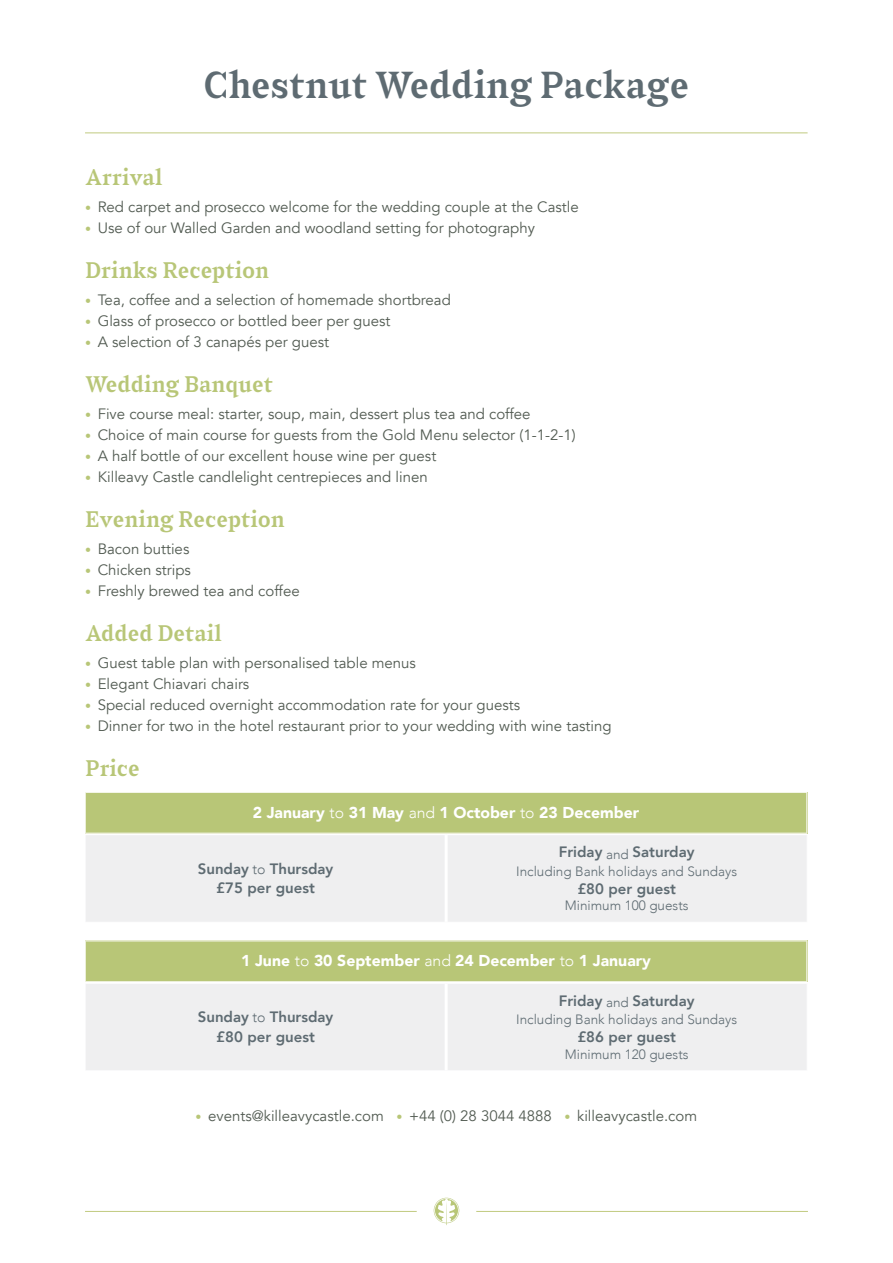
<style>
.page{position:relative;width:893px;height:1263px;background:#fff}
.page>*{position:absolute;margin:0;border:0;box-sizing:border-box;transform-origin:0 0}
.t1{font:500 37.5px "Sabre";color:#5e6b72}
.t2{font:500 22.5px "Sabre";color:#b8c677}
.t3{font:900 15.75px "Avenir";color:#fff}
.t4{font:15px "Avenir";color:#525b52}
.t5{font:800 15px/19.5px "Avenir";color:#5e6b72;text-align:center}
.t6{font:300 13.5px "Avenir";color:#5e6b72}
.s1{font-size:12px;color:#b8c677}
.s2{font-weight:300}
.s3{font-weight:300;font-size:14.1px}
</style>
<div class="page">
<svg style="left:434px;top:1198px;width:25px;height:27px"></svg>
<hr style="left:85px;top:1211px;width:332px;height:1px;background:#c1ca80">
<hr style="left:476px;top:1211px;width:332px;height:1px;background:#c1ca80">
<div style="left:85px;top:792px;width:722px;height:41px;background:#b8c677"></div>
<hr style="left:85px;top:793px;width:1px;height:40px;background:#fff">
<hr style="left:85px;top:792px;width:722px;height:1px;background:#fff">
<hr style="left:806px;top:793px;width:1px;height:40px;background:#fff">
<div style="left:85px;top:941px;width:722px;height:41px;background:#b8c677"></div>
<hr style="left:85px;top:941px;width:1px;height:40px;background:#fff">
<hr style="left:806px;top:941px;width:1px;height:40px;background:#fff">
<hr style="left:85px;top:981px;width:722px;height:1px;background:#fff">
<div style="left:86px;top:835px;width:721px;height:87px;background:#efeff0"></div>
<hr style="left:445px;top:835px;width:3px;height:87px;background:#fff">
<div style="left:86px;top:984px;width:721px;height:86px;background:#efeff0"></div>
<hr style="left:445px;top:984px;width:3px;height:86px;background:#fff">
<hr style="left:85px;top:132px;width:723px;height:1px;background:#c1ca80">
<h1 class="t1" style="left:204px;top:62px;width:487px">Chestnut Wedding Package</h1>
<h2 class="t2" style="left:85px;top:164px;width:79px">Arrival</h2>
<p class="t4" style="left:85px;top:198px;width:495px"><span class="s1">•</span> Red carpet and prosecco welcome for the wedding couple at the Castle</p>
<p class="t4" style="left:85px;top:219px;width:451px"><span class="s1">•</span> Use of our Walled Garden and woodland setting for photography</p>
<h2 class="t2" style="left:85px;top:257px;width:186px">Drinks Reception</h2>
<p class="t4" style="left:85px;top:291px;width:367px"><span class="s1">•</span> Tea, coffee and a selection of homemade shortbread</p>
<p class="t4" style="left:85px;top:312px;width:307px"><span class="s1">•</span> Glass of prosecco or bottled beer per guest</p>
<p class="t4" style="left:85px;top:333px;width:246px"><span class="s1">•</span> A selection of 3 canapés per guest</p>
<h2 class="t2" style="left:85px;top:371px;width:189px">Wedding Banquet</h2>
<p class="t4" style="left:85px;top:405px;width:447px"><span class="s1">•</span> Five course meal: starter, soup, main, dessert plus tea and coffee</p>
<p class="t4" style="left:85px;top:426px;width:492px"><span class="s1">•</span> Choice of main course for guests from the Gold Menu selector (1-1-2-1)</p>
<p class="t4" style="left:85px;top:447px;width:353px"><span class="s1">•</span> A half bottle of our excellent house wine per guest</p>
<p class="t4" style="left:85px;top:468px;width:344px"><span class="s1">•</span> Killeavy Castle candlelight centrepieces and linen</p>
<h2 class="t2" style="left:85px;top:506px;width:201px">Evening Reception</h2>
<p class="t4" style="left:85px;top:540px;width:106px"><span class="s1">•</span> Bacon butties</p>
<p class="t4" style="left:85px;top:561px;width:107px"><span class="s1">•</span> Chicken strips</p>
<p class="t4" style="left:85px;top:582px;width:216px"><span class="s1">•</span> Freshly brewed tea and coffee</p>
<h2 class="t2" style="left:85px;top:620px;width:139px">Added Detail</h2>
<p class="t4" style="left:85px;top:654px;width:332px"><span class="s1">•</span> Guest table plan with personalised table menus</p>
<p class="t4" style="left:85px;top:675px;width:166px"><span class="s1">•</span> Elegant Chiavari chairs</p>
<p class="t4" style="left:85px;top:696px;width:437px"><span class="s1">•</span> Special reduced overnight accommodation rate for your guests</p>
<p class="t4" style="left:85px;top:717px;width:528px"><span class="s1">•</span> Dinner for two in the hotel restaurant prior to your wedding with wine tasting</p>
<h2 class="t2" style="left:85px;top:755px;width:56px">Price</h2>
<p class="t3" style="left:253px;top:799px;width:388px">2 January <span class="s2">to</span> 31 May <span class="s2">and</span> 1 October <span class="s2">to</span> 23 December</p>
<p class="t5" style="left:198px;top:859px;width:137px">Sunday <span class="s3">to</span> Thursday £75 per guest</p>
<p class="t5" style="left:559px;top:842px;width:137px">Friday <sub>and</sub> Saturday</p>
<p class="t6" style="left:516px;top:863px;width:222px">Including Bank holidays and Sundays</p>
<p class="t5" style="left:577px;top:879px;width:100px">£80 per guest</p>
<p class="t6" style="left:565px;top:897px;width:125px">Minimum 100 guests</p>
<p class="t3" style="left:241px;top:947px;width:411px">1 June <span class="s2">to</span> 30 September <span class="s2">and</span> 24 December <span class="s2">to</span> 1 January</p>
<p class="t5" style="left:198px;top:1007px;width:137px">Sunday <span class="s3">to</span> Thursday £80 per guest</p>
<p class="t5" style="left:559px;top:991px;width:137px">Friday <sub>and</sub> Saturday</p>
<p class="t6" style="left:516px;top:1011px;width:222px">Including Bank holidays and Sundays</p>
<p class="t5" style="left:577px;top:1027px;width:100px">£86 per guest</p>
<p class="t6" style="left:565px;top:1046px;width:125px">Minimum 120 guests</p>
<p class="t4" style="left:195px;top:1107px;width:503px"><span class="s1">•</span> events@killeavycastle.com <span class="s1">•</span> +44 (0) 28 3044 4888 <span class="s1">•</span> killeavycastle.com</p>
</div>
